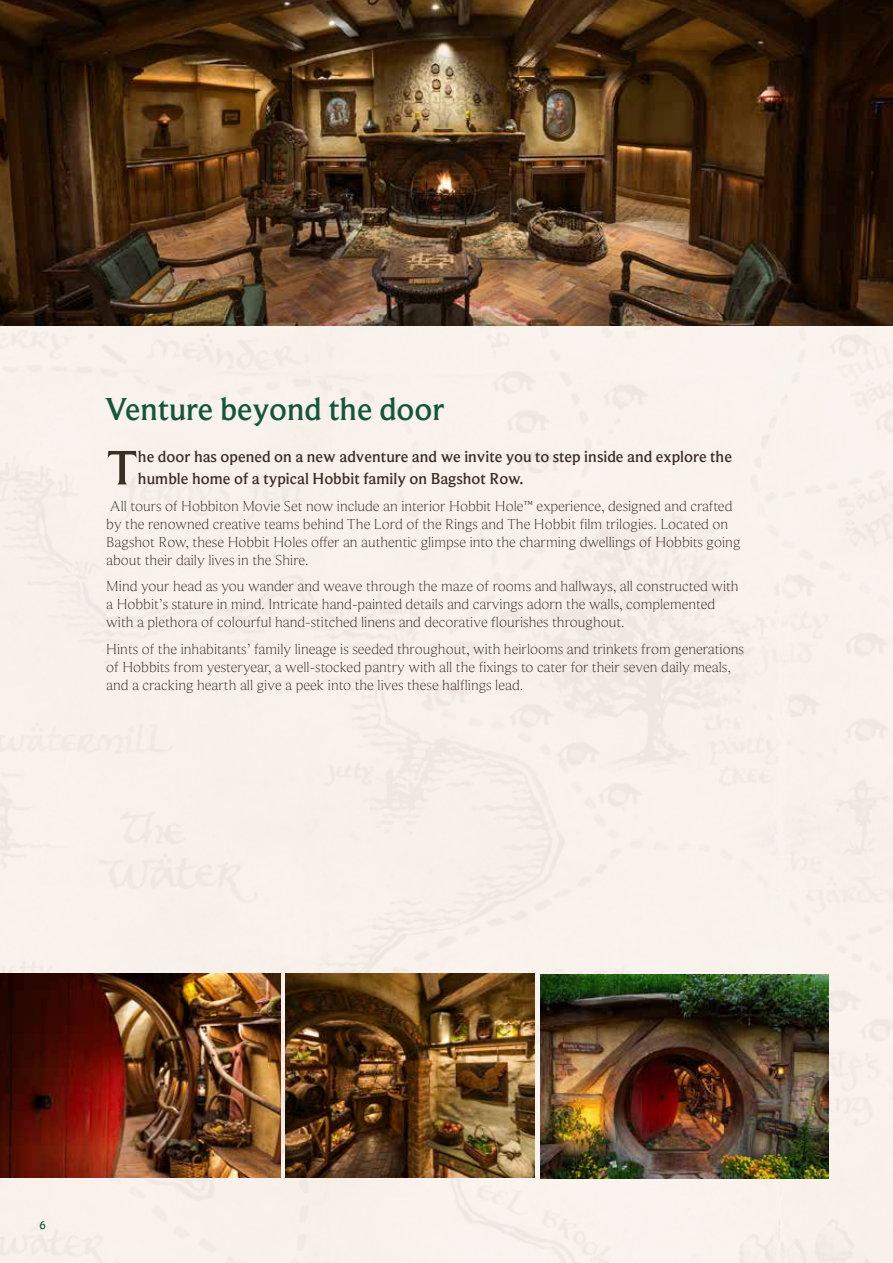
<style>
.page{position:relative;width:893px;height:1263px;background:#fff}
.page>*{position:absolute;margin:0;border:0;box-sizing:border-box;transform-origin:0 0}
.t1{font:500 50.25px "Beaufort Pro";color:#3c2e25}
.t2{font:500 33px "Beaufort Pro";color:#13563b}
.t3{font:500 16.5px/22.5px "Beaufort Pro";color:#3c2e25}
.t4{font:300 15px/18px "Beaufort Pro";color:#3c2e25}
.t5{font:500 12px "Beaufort Pro";color:#13563b}
</style>
<div class="page">
<div style="left:0;top:325px;width:893px;height:938px;background:#f9f2ec"></div>
<img style="left:540px;top:974px;width:288px;height:205px">
<img style="left:0;top:973px;width:280px;height:204px">
<img style="left:286px;top:973px;width:248px;height:205px">
<img style="left:0;top:0;width:893px;height:325px">
<h2 class="t2" style="left:105px;top:391px;width:341px">Venture beyond the door</h2>
<h1 class="t1" style="left:106px;top:440px;width:33px">T</h1>
<p class="t3" style="left:138px;top:446px;width:596px">he door has opened on a new adventure and we invite you to step inside and explore the humble home of a typical Hobbit family on Bagshot Row.</p>
<p class="t4" style="left:106px;top:497px;width:636px">All tours of Hobbiton Movie Set now include an interior Hobbit Hole™ experience, designed and crafted by the renowned creative teams behind The Lord of the Rings and The Hobbit film trilogies. Located on Bagshot Row, these Hobbit Holes offer an authentic glimpse into the charming dwellings of Hobbits going about their daily lives in the Shire.</p>
<p class="t4" style="left:106px;top:578px;width:634px">Mind your head as you wander and weave through the maze of rooms and hallways, all constructed with a Hobbit’s stature in mind. Intricate hand-painted details and carvings adorn the walls, complemented with a plethora of colourful hand-stitched linens and decorative flourishes throughout.</p>
<p class="t4" style="left:106px;top:640px;width:639px">Hints of the inhabitants’ family lineage is seeded throughout, with heirlooms and trinkets from generations of Hobbits from yesteryear, a well-stocked pantry with all the fixings to cater for their seven daily meals, and a cracking hearth all give a peek into the lives these halflings lead.</p>
<p class="t5" style="left:39px;top:1219px;width:8px">6</p>
</div>
